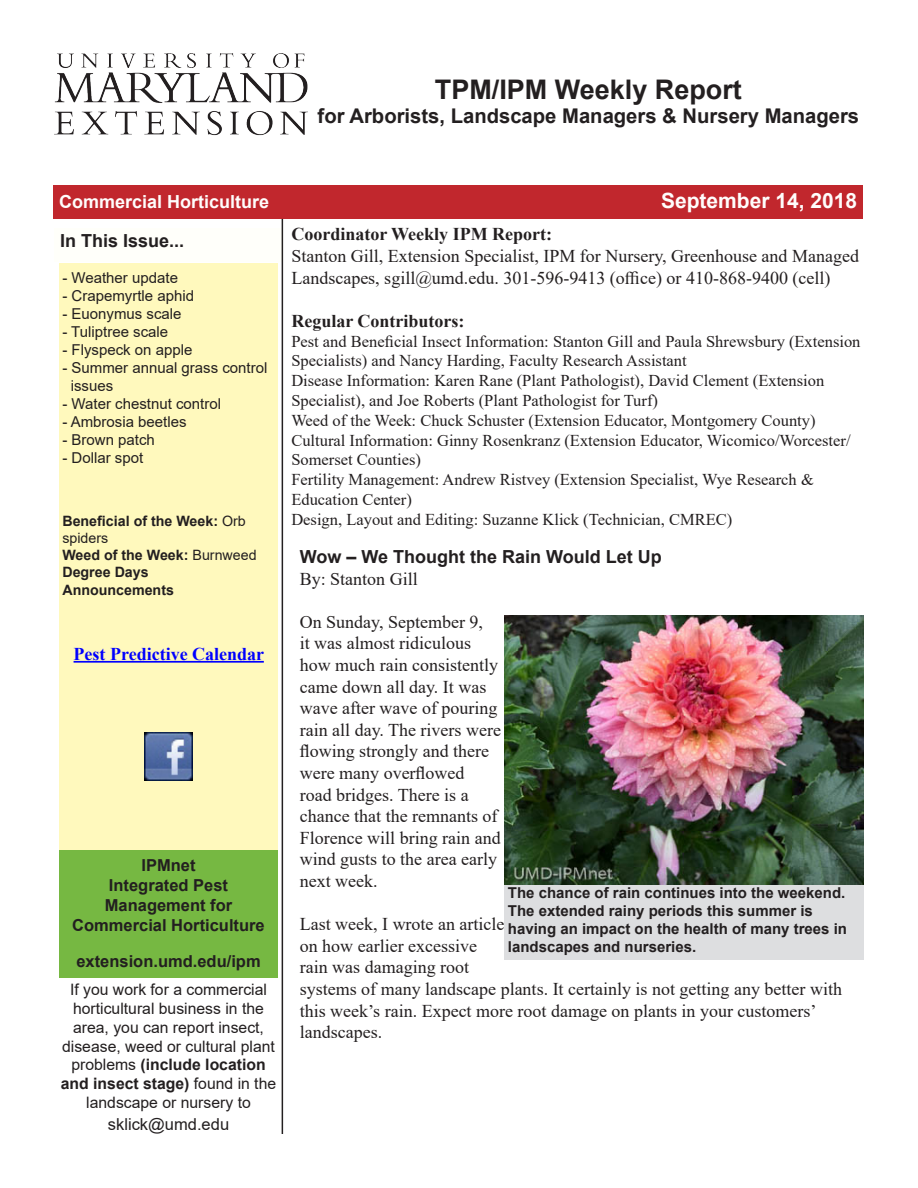
<style>
.page{position:relative;width:918px;height:1188px;background:#fff}
.page>*{position:absolute;margin:0;border:0;box-sizing:border-box;transform-origin:0 0}
.t1{font:700 27px "Arial";color:#231f20}
.t2{font:700 21px "Arial";color:#fffdfc}
.t3{font:700 20.25px "Arial";color:#231f20}
.t4{font:18px/21.6px "Times New Roman";color:#231f20}
.t5{font:700 18px "Times New Roman";color:#231f20}
.Headline{font:700 18px "Arial";color:#231f20}
.t6{font:700 18px "Arial";color:#fffdfc}
.t7{font:700 18px "Times New Roman";color:#00f}
.t8{font:16.5px/19.8px "Times New Roman";color:#231f20}
.t9{font:700 16.5px/19.8px "Arial";color:#231f20}
.t10{font:16.5px "Arial";color:#231f20}
.t11{font:15.75px/18.9px "Arial";color:#231f20;text-align:center}
.t12{font:15px/18px "Arial";color:#231f20}
.Photo_credit{font:700 15px/18px "Arial";color:#231f20}
.t13{font:700 14.25px/17.1px "Arial";color:#231f20}
.s1{font-weight:400}
.s2{font-weight:700}
</style>
<div class="page">
<div style="left:53px;top:185px;width:810px;height:34px;background:#c1272d"></div>
<div style="left:54px;top:228px;width:228px;height:34px;background:#fffffa"></div>
<hr style="left:282px;top:219px;width:1px;height:915px;background:#231f20">
<img style="left:54px;top:54px;width:254px;height:82px">
<div style="left:59px;top:263px;width:219px;height:587px;background:#fff9bd"></div>
<hr style="left:74px;top:661px;width:190px;height:2px;background:#00f">
<div style="left:60px;top:850px;width:218px;height:127px;background:#76b842"></div>
<img style="left:145px;top:733px;width:48px;height:48px">
<div style="left:505px;top:884px;width:359px;height:76px;background:#dddee0"></div>
<img style="left:505px;top:616px;width:358px;height:268px">
<h1 class="t1" style="left:435px;top:70px;width:309px">TPM/IPM Weekly Report</h1>
<p class="t3" style="left:318px;top:102px;width:543px">for Arborists, Landscape Managers &amp; Nursery Managers</p>
<p class="t6" style="left:59px;top:189px;width:212px">Commercial Horticulture</p>
<p class="t2" style="left:661px;top:186px;width:198px">September 14, 2018</p>
<p class="t5" style="left:291px;top:221px;width:262px">Coordinator Weekly IPM Report:</p>
<p class="t4" style="left:291px;top:245px;width:569px">Stanton Gill, Extension Specialist, IPM for Nursery, Greenhouse and Managed<br>Landscapes, sgill@umd.edu. 301-596-9413 (office) or 410-868-9400 (cell)</p>
<p class="t5" style="left:291px;top:308px;width:175px">Regular Contributors:</p>
<p class="t8" style="left:291px;top:331px;width:571px">Pest and Beneficial Insect Information: Stanton Gill and Paula Shrewsbury (Extension Specialists) and Nancy Harding, Faculty Research Assistant<br>Disease Information: Karen Rane (Plant Pathologist), David Clement (Extension Specialist), and Joe Roberts (Plant Pathologist for Turf)<br>Weed of the Week: Chuck Schuster (Extension Educator, Montgomery County)<br>Cultural Information: Ginny Rosenkranz (Extension Educator, Wicomico/Worcester/ Somerset Counties)<br>Fertility Management: Andrew Ristvey (Extension Specialist, Wye Research &amp; Education Center)<br>Design, Layout and Editing: Suzanne Klick (Technician, CMREC)</p>
<p class="Headline" style="left:60px;top:228px;width:126px">In This Issue...</p>
<p class="t12" style="left:62px;top:268px;width:117px">- Weather update</p>
<p class="t12" style="left:62px;top:286px;width:133px">- Crapemyrtle aphid</p>
<p class="t12" style="left:62px;top:304px;width:121px">- Euonymus scale</p>
<p class="t12" style="left:62px;top:322px;width:107px">- Tuliptree scale</p>
<p class="t12" style="left:62px;top:340px;width:132px">- Flyspeck on apple</p>
<p class="t12" style="left:71px;top:358px;width:198px;text-indent:-8px">- Summer annual grass control issues</p>
<p class="t12" style="left:62px;top:394px;width:160px">- Water chestnut control</p>
<p class="t12" style="left:62px;top:412px;width:126px">- Ambrosia beetles</p>
<p class="t12" style="left:62px;top:430px;width:94px">- Brown patch</p>
<p class="t12" style="left:62px;top:448px;width:82px">- Dollar spot</p>
<p class="t13" style="left:62px;top:512px;width:185px">Beneficial of the Week: <span class="s1">Orb spiders</span></p>
<p class="t13" style="left:62px;top:547px;width:196px">Weed of the Week: <span class="s1">Burnweed</span></p>
<p class="t13" style="left:62px;top:564px;width:88px">Degree Days</p>
<p class="t13" style="left:62px;top:582px;width:113px">Announcements</p>
<p class="Headline" style="left:300px;top:544px;width:363px">Wow – We Thought the Rain Would Let Up</p>
<p class="t4" style="left:300px;top:567px;width:120px">By: Stanton Gill</p>
<p class="t4" style="left:300px;top:610px;width:203px">On Sunday, September 9,<br>it was almost ridiculous how much rain consistently came down all day. It was wave after wave of pouring rain all day. The rivers were flowing strongly and there were many overflowed road bridges. There is a chance that the remnants of<br>Florence will bring rain and wind gusts to the area early next week.</p>
<p class="t4" style="left:300px;top:913px;width:544px">Last week, I wrote an article<br>on how earlier excessive<br>rain was damaging root<br>systems of many landscape plants. It certainly is not getting any better with this week’s rain. Expect more root damage on plants in your customers’ landscapes.</p>
<p class="t7" style="left:74px;top:641px;width:192px">Pest Predictive Calendar</p>
<p class="t9" style="left:142px;top:856px;width:56px">IPMnet</p>
<p class="t9" style="left:105px;top:876px;width:129px">Integrated Pest<br>Management for</p>
<p class="t9" style="left:72px;top:915px;width:194px">Commercial Horticulture</p>
<p class="t9" style="left:76px;top:951px;width:186px">extension.umd.edu/ipm</p>
<p class="Photo_credit" style="left:508px;top:884px;width:341px">The chance of rain continues into the weekend.<br>The extended rainy periods this summer is having an impact on the health of many trees in landscapes and nurseries.</p>
<p class="t11" style="left:61px;top:980px;width:217px">If you work for a commercial horticultural business in the area, you can report insect, disease, weed or cultural plant problems <span class="s2">(include location and insect stage)</span> found in the landscape or nursery to</p>
<p class="t10" style="left:108px;top:1113px;width:123px">sklick@umd.edu</p>
</div>
